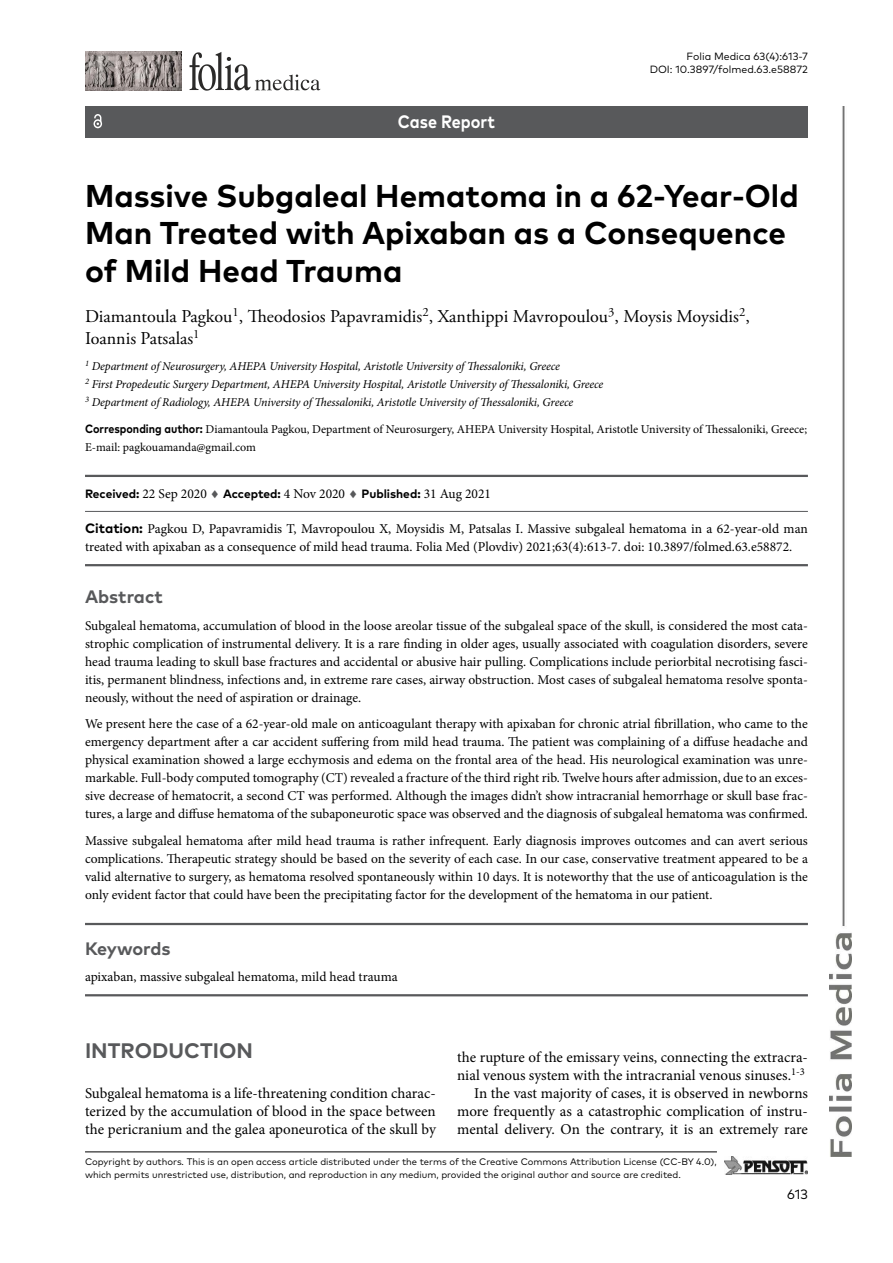
<style>
.page{position:relative;width:893px;height:1263px;background:#fff}
.page>*{position:absolute;margin:0;border:0;box-sizing:border-box;transform-origin:0 0}
.t1{font:700 31.5px/37.8px "FF Mark Pro";color:#000}
.t2{font:700 21px "FF Mark Pro";color:#58595b}
.t3{font:18px/21.6px "Adobe Garamond Pro";color:#000}
.t4{font:700 18px "FF Mark Pro";color:#58595b}
.t5{font:700 18px "FF Mark Pro";color:#fff;scale:.9 1}
.t6{font:15px/18px "Minion Pro";color:#000;text-align:justify}
.t7{font:13.5px/18px "Minion Pro";letter-spacing:-.005em;color:#000;text-align:justify}
.t8{font:13.5px "FF Mark Pro";color:#000}
.t9{font:italic 12px/18px "Minion Pro";letter-spacing:-.015em;color:#000}
.t10{font:12px/18px "Minion Pro";letter-spacing:-.005em;color:#000}
.t11{font:700 12px "FF Mark Pro";color:#000}
.t12{font:10.5px/12.6px "FF Mark Pro";color:#000;text-align:right}
.t13{font:9.45px/12.6px "FF Mark Pro";color:#000}
.s1{font-family:"FF Mark Pro";font-weight:700}
.s2{font-family:"Minion Pro";font-weight:400;font-size:13.5px}
.s3{color:#58595b}
.s4{font-style:italic}
</style>
<div class="page">
<img style="left:829px;top:106px;width:22px;height:1051px">
<img style="left:86px;top:52px;width:96px;height:38px">
<svg style="left:190px;top:52px;width:130px;height:39px"></svg>
<hr style="left:85px;top:1151px;width:632px;height:1px;background:#000">
<img style="left:724px;top:1157px;width:84px;height:17px">
<div style="left:85px;top:106px;width:723px;height:32px;background:#58595b"></div>
<svg style="left:94px;top:114px;width:8px;height:14px"></svg>
<hr style="left:85px;top:475px;width:723px;height:2px;background:#58595b">
<hr style="left:85px;top:511px;width:723px;height:1px;background:#58595b">
<hr style="left:85px;top:564px;width:723px;height:2px;background:#58595b">
<hr style="left:85px;top:923px;width:723px;height:2px;background:#58595b">
<hr style="left:85px;top:994px;width:723px;height:2px;background:#58595b">
<h3 class="t5" style="left:398px;top:108px;width:109px">Case Report</h3>
<p class="t12" style="left:650px;top:49px;width:160px">Folia Medica 63(4):613-7<br>DOI: 10.3897/folmed.63.e58872</p>
<h1 class="t1" style="left:85px;top:174px;width:715px">Massive Subgaleal Hematoma in a 62-Year-Old<br>Man Treated with Apixaban as a Consequence of Mild Head Trauma</h1>
<h3 class="t3" style="left:85px;top:306px;width:666px">Diamantoula Pagkou<sup>1</sup>, Theodosios Papavramidis<sup>2</sup>, Xanthippi Mavropoulou<sup>3</sup>, Moysis Moysidis<sup>2</sup>,<br>Ioannis Patsalas<sup>1</sup></h3>
<p class="t9" style="left:85px;top:357px;width:520px"><sup>1</sup> Department of Neurosurgery, AHEPA University Hospital, Aristotle University of Thessaloniki, Greece<br><sup>2</sup> First Propedeutic Surgery Department, AHEPA University Hospital, Aristotle University of Thessaloniki, Greece<br><sup>3</sup> Department of Radiology, AHEPA University of Thessaloniki, Aristotle University of Thessaloniki, Greece</p>
<p class="t10" style="left:85px;top:420px;width:723px"><span class="s1">Corresponding author:</span> Diamantoula Pagkou, Department of Neurosurgery, AHEPA University Hospital, Aristotle University of Thessaloniki, Greece;<br>E-mail: pagkouamanda@gmail.com</p>
<p class="t11" style="left:85px;top:485px;width:408px">Received: <span class="s2">22 Sep 2020</span> <span class="s3">♦</span> Accepted: <span class="s2">4 Nov 2020</span> <span class="s3">♦</span> Published: <span class="s2">31 Aug 2021</span></p>
<p class="t7" style="left:85px;top:520px;width:724px"><span class="s1">Citation:</span> Pagkou D, Papavramidis T, Mavropoulou X, Moysidis M, Patsalas I. Massive subgaleal hematoma in a 62-year-old man treated with apixaban as a consequence of mild head trauma. Folia Med (Plovdiv) 2021;63(4):613-7. doi: 10.3897/folmed.63.e58872.</p>
<h3 class="t4" style="left:85px;top:583px;width:79px">Abstract</h3>
<p class="t7" style="left:85px;top:617px;width:724px">Subgaleal hematoma, accumulation of blood in the loose areolar tissue of the subgaleal space of the skull, is considered the most cata&shy;strophic complication of instrumental delivery. It is a rare finding in older ages, usually associated with coagulation disorders, severe head trauma leading to skull base fractures and accidental or abusive hair pulling. Complications include periorbital necrotising fasci&shy;itis, permanent blindness, infections and, in extreme rare cases, airway obstruction. Most cases of subgaleal hematoma resolve sponta&shy;neously, without the need of aspiration or drainage.</p>
<p class="t7" style="left:85px;top:715px;width:724px">We present here the case of a 62-year-old male on anticoagulant therapy with apixaban for chronic atrial fibrillation, who came to the emergency department after a car accident suffering from mild head trauma. The patient was complaining of a diffuse headache and physical examination showed a large ecchymosis and edema on the frontal area of the head. His neurological examination was unre&shy;markable. Full-body computed tomography (CT) revealed a fracture of the third right rib. Twelve hours after admission, due to an exces&shy;sive decrease of hematocrit, a second CT was performed. Although the images didn’t show intracranial hemorrhage or skull base frac&shy;tures, a large and diffuse hematoma of the subaponeurotic space was observed and the diagnosis of subgaleal hematoma was confirmed.</p>
<p class="t7" style="left:85px;top:831px;width:724px">Massive subgaleal hematoma after mild head trauma is rather infrequent. Early diagnosis improves outcomes and can avert serious complications. Therapeutic strategy should be based on the severity of each case. In our case, conservative treatment appeared to be a valid alternative to surgery, as hematoma resolved spontaneously within 10 days. It is noteworthy that the use of anticoagulation is the only evident factor that could have been the precipitating factor for the development of the hematoma in our patient.</p>
<h3 class="t4" style="left:85px;top:935px;width:87px">Keywords</h3>
<p class="t7" style="left:85px;top:968px;width:314px">apixaban, massive subgaleal hematoma, mild head trauma</p>
<h2 class="t2" style="left:85px;top:1034px;width:169px">INTRODUCTION</h2>
<p class="t6" style="left:85px;top:1084px;width:352px">Subgaleal hematoma is a life-threatening condition charac&shy;terized by the accumulation of blood in the space between the pericranium and the galea aponeurotica of the skull by</p>
<p class="t6" style="left:457px;top:1048px;width:352px;text-align:right">the rupture of the emissary veins, connecting the extracra&shy;nial venous system with the intracranial venous sinuses.<sup>1-3<br></sup>In the vast majority of cases, it is observed in newborns more frequently as a catastrophic complication of instru&shy;mental delivery. On the contrary, it is an extremely rare</p>
<p class="t13" style="left:85px;top:1154px;width:633px">Copyright by authors<span class="s4">.</span> This is an open access article distributed under the terms of the Creative Commons Attribution License (CC-BY 4.0), which permits unrestricted use, distribution, and reproduction in any medium, provided the original author and source are credited.</p>
<p class="t8" style="left:787px;top:1184px;width:22px">613</p>
</div>
